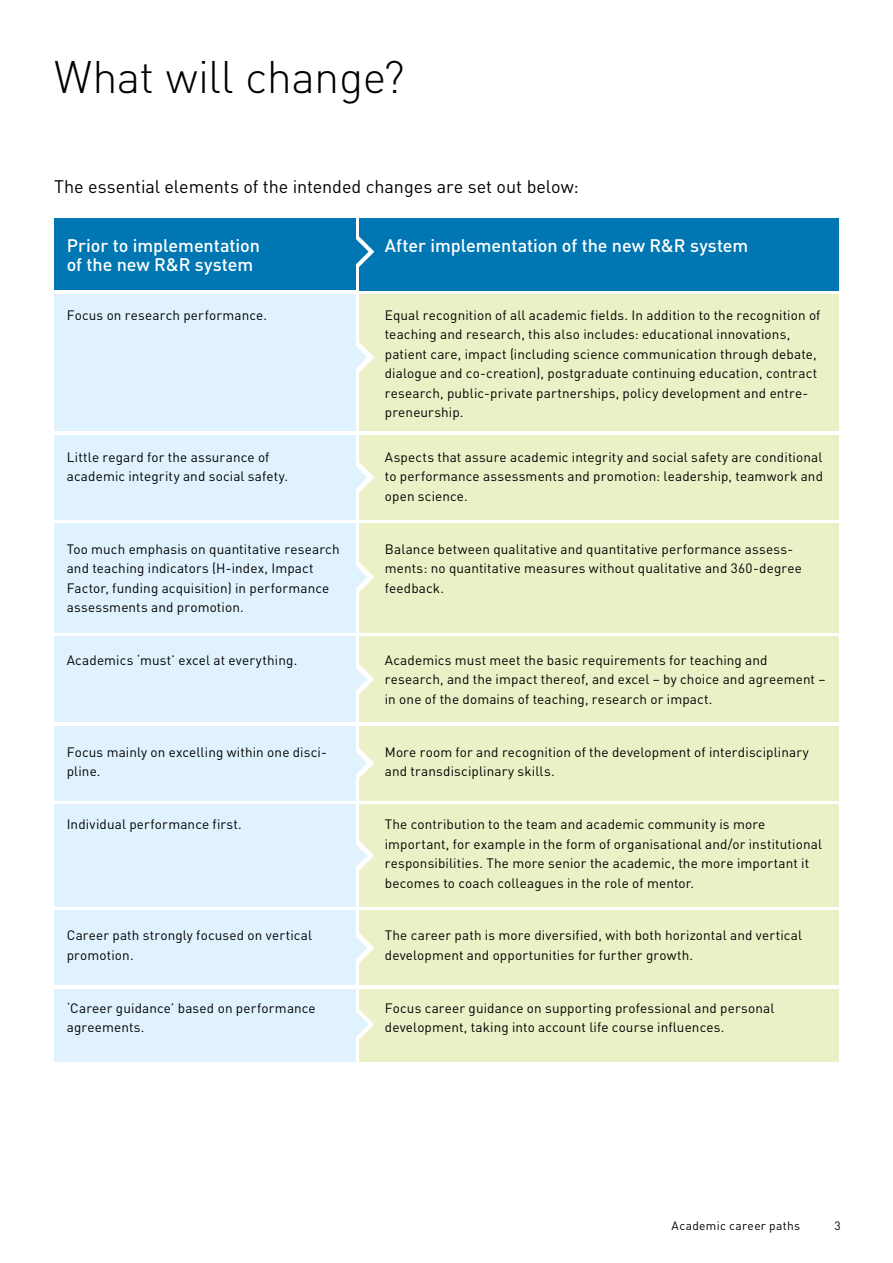
<style>
.page{position:relative;width:893px;height:1263px;background:#fff}
.page>*{position:absolute;margin:0;border:0;box-sizing:border-box;transform-origin:0 0}
.t1{font:300 45px "DIN Pro";letter-spacing:-.01em;color:#000}
.t2{font:500 18px/19.5px "DIN Pro";letter-spacing:-.005em;color:#fff}
.t3{font:18px "DIN Pro";letter-spacing:-.005em;color:#000}
.t4{font:13.5px/19.5px "DIN Pro";letter-spacing:.01em;color:#000}
.t5{font:12px "DIN Pro";letter-spacing:.03em;color:#000}
</style>
<div class="page">
<div style="left:54px;top:294px;width:301px;height:137px;background:#dff2fd"></div>
<div style="left:54px;top:218px;width:301px;height:72px;background:#0077b3"></div>
<div style="left:54px;top:435px;width:301px;height:84px;background:#dff2fd"></div>
<div style="left:54px;top:523px;width:301px;height:109px;background:#dff2fd"></div>
<div style="left:54px;top:637px;width:301px;height:85px;background:#dff2fd"></div>
<div style="left:54px;top:726px;width:301px;height:74px;background:#dff2fd"></div>
<div style="left:54px;top:804px;width:301px;height:103px;background:#dff2fd"></div>
<div style="left:54px;top:911px;width:301px;height:74px;background:#dff2fd"></div>
<div style="left:54px;top:989px;width:301px;height:73px;background:#dff2fd"></div>
<div style="left:359px;top:294px;width:480px;height:137px;background:#ebf0c6"></div>
<div style="left:359px;top:218px;width:480px;height:72px;background:#0077b3"></div>
<div style="left:359px;top:435px;width:480px;height:84px;background:#ebf0c6"></div>
<div style="left:359px;top:523px;width:480px;height:109px;background:#ebf0c6"></div>
<div style="left:359px;top:637px;width:480px;height:85px;background:#ebf0c6"></div>
<div style="left:359px;top:726px;width:480px;height:74px;background:#ebf0c6"></div>
<div style="left:359px;top:804px;width:480px;height:103px;background:#ebf0c6"></div>
<div style="left:359px;top:911px;width:480px;height:74px;background:#ebf0c6"></div>
<div style="left:359px;top:989px;width:480px;height:73px;background:#ebf0c6"></div>
<svg style="left:355px;top:342px;width:19px;height:30px"></svg>
<svg style="left:355px;top:237px;width:19px;height:30px"></svg>
<svg style="left:355px;top:462px;width:19px;height:30px"></svg>
<svg style="left:355px;top:562px;width:19px;height:30px"></svg>
<svg style="left:355px;top:664px;width:19px;height:30px"></svg>
<svg style="left:355px;top:748px;width:19px;height:30px"></svg>
<svg style="left:355px;top:840px;width:19px;height:31px"></svg>
<svg style="left:355px;top:933px;width:19px;height:30px"></svg>
<svg style="left:355px;top:1009px;width:19px;height:30px"></svg>
<h1 class="t1" style="left:54px;top:42px;width:352px">What will change?</h1>
<h2 class="t3" style="left:54px;top:172px;width:526px">The essential elements of the intended changes are set out below:</h2>
<h2 class="t2" style="left:67px;top:234px;width:195px">Prior to implementation of the new R&amp;R system</h2>
<h2 class="t2" style="left:385px;top:234px;width:365px">After implementation of the new R&amp;R system</h2>
<p class="t4" style="left:67px;top:304px;width:202px">Focus on research performance.</p>
<p class="t4" style="left:385px;top:304px;width:437px">Equal recognition of all academic fields. In addition to the recognition of teaching and research, this also includes: educational innovations, patient care, impact (including science communication through debate, dialogue and co-creation), postgraduate continuing education, contract research, public-private partnerships, policy development and entre&shy;preneurship.</p>
<p class="t4" style="left:67px;top:446px;width:223px">Little regard for the assurance of academic integrity and social safety.</p>
<p class="t4" style="left:385px;top:446px;width:440px;text-align:justify">Aspects that assure academic integrity and social safety are conditional to performance assessments and promotion: leadership, teamwork and open science.</p>
<p class="t4" style="left:67px;top:538px;width:274px">Too much emphasis on quantitative research and teaching indicators (H-index, Impact Factor, funding acquisition) in performance assessments and promotion.</p>
<p class="t4" style="left:385px;top:538px;width:419px">Balance between qualitative and quantitative performance assess&shy;ments: no quantitative measures without qualitative and 360-degree feedback.</p>
<p class="t4" style="left:67px;top:649px;width:232px">Academics ‘must’ excel at everything.</p>
<p class="t4" style="left:385px;top:649px;width:442px">Academics must meet the basic requirements for teaching and research, and the impact thereof, and excel – by choice and agreement – in one of the domains of teaching, research or impact.</p>
<p class="t4" style="left:67px;top:741px;width:262px">Focus mainly on excelling within one disci&shy;pline.</p>
<p class="t4" style="left:385px;top:741px;width:426px">More room for and recognition of the development of interdisciplinary and transdisciplinary skills.</p>
<p class="t4" style="left:67px;top:813px;width:177px">Individual performance first.</p>
<p class="t4" style="left:385px;top:813px;width:439px">The contribution to the team and academic community is more important, for example in the form of organisational and/or institutional responsibilities. The more senior the academic, the more important it becomes to coach colleagues in the role of mentor.</p>
<p class="t4" style="left:67px;top:924px;width:247px">Career path strongly focused on vertical promotion.</p>
<p class="t4" style="left:385px;top:924px;width:419px">The career path is more diversified, with both horizontal and vertical development and opportunities for further growth.</p>
<p class="t4" style="left:67px;top:997px;width:251px">‘Career guidance’ based on performance agreements.</p>
<p class="t4" style="left:385px;top:997px;width:391px">Focus career guidance on supporting professional and personal development, taking into account life course influences.</p>
<p class="t5" style="left:672px;top:1216px;width:130px">Academic career paths</p>
<p class="t5" style="left:835px;top:1216px;width:8px">3</p>
</div>
